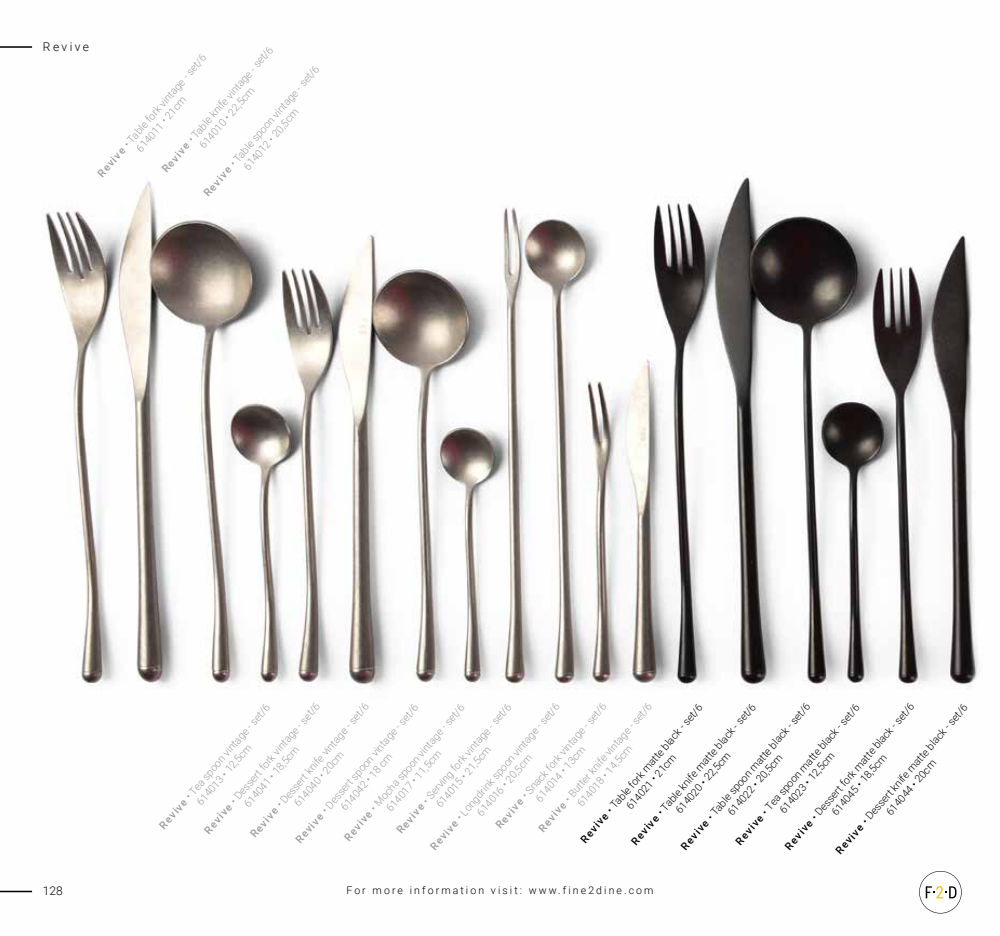
<style>
.page{position:relative;width:1000px;height:936px;background:#fff}
.page>*{position:absolute;margin:0;border:0;box-sizing:border-box;transform-origin:0 0}
.t1{font:300 12px "Roboto";letter-spacing:.2em;color:#000}
.t2{font:300 10.5px/12.6px "Roboto";color:#9d9d9c;text-align:center}
.t3{font:300 10.5px/12.6px "Roboto";letter-spacing:.2em;color:#000;text-align:center}
.s1{font-weight:500}
</style>
<div class="page">
<img style="left:0;top:46px;width:980px;height:868px">
<hr style="left:0;top:890px;width:32px;height:2px;background:#000">
<svg style="left:918px;top:870px;width:43px;height:43px"></svg>
<hr style="left:0;top:46px;width:32px;height:2px;background:#000">
<p class="t1" style="left:43px;top:38px;width:48px">Revive</p>
<p class="t2" style="left:159px;top:166px;width:165px;rotate:-49deg"><span class="s1">Revive</span> • Table knife vintage - set/6</p>
<p class="t2" style="left:94px;top:171px;width:161px;rotate:-49deg"><span class="s1">Revive</span> • Table fork vintage - set/6<br>614011 • 21cm</p>
<p class="t2" style="left:201px;top:190px;width:171px;rotate:-49deg"><span class="s1">Revive</span> • Table spoon vintage - set/6</p>
<p class="t2" style="left:196px;top:142px;width:79px;rotate:-49deg">614010 • 22,5cm</p>
<p class="t2" style="left:240px;top:164px;width:79px;rotate:-49deg">614012 • 20,5cm</p>
<p class="t2" style="left:201px;top:827px;width:171px;rotate:-49deg"><span class="s1">Revive</span> • Dessert fork vintage - set/6<br>614041 • 18,5cm</p>
<p class="t3" style="left:832px;top:848px;width:196px;rotate:-49deg"><span class="s1">Revive</span> • Dessert knife matte black - set/6<br>614044 • 20cm</p>
<p class="t2" style="left:492px;top:822px;width:164px;rotate:-49deg"><span class="s1">Revive</span> • Snack fork vintage - set/6<br>614014 • 13cm</p>
<p class="t3" style="left:781px;top:843px;width:192px;rotate:-49deg"><span class="s1">Revive</span> • Dessert fork matte black - set/6<br>614045 • 18,5cm</p>
<p class="t3" style="left:678px;top:843px;width:192px;rotate:-49deg"><span class="s1">Revive</span> • Table spoon matte black - set/6<br>614022 • 20,5cm</p>
<p class="t2" style="left:535px;top:825px;width:168px;rotate:-49deg"><span class="s1">Revive</span> • Butter knife vintage - set/6<br>614018 • 14,5cm</p>
<p class="t2" style="left:247px;top:831px;width:176px;rotate:-49deg"><span class="s1">Revive</span> • Dessert knife vintage - set/6<br>614040 • 20cm</p>
<p class="t2" style="left:427px;top:844px;width:192px;rotate:-49deg"><span class="s1">Revive</span> • Longdrink spoon vintage - set/6<br>614016 • 20,5cm</p>
<p class="t2" style="left:393px;top:827px;width:170px;rotate:-49deg"><span class="s1">Revive</span> • Serving fork vintage - set/6<br>614015 • 21,5cm</p>
<p class="t3" style="left:628px;top:839px;width:185px;rotate:-49deg"><span class="s1">Revive</span> • Table knife matte black - set/6<br>614020 • 22,5cm</p>
<p class="t2" style="left:156px;top:823px;width:164px;rotate:-49deg"><span class="s1">Revive</span> • Tea spoon vintage - set/6<br>614013 • 12,5cm</p>
<p class="t3" style="left:732px;top:838px;width:184px;rotate:-49deg"><span class="s1">Revive</span> • Tea spoon matte black - set/6<br>614023 • 12,5cm</p>
<p class="t2" style="left:292px;top:837px;width:182px;rotate:-49deg"><span class="s1">Revive</span> • Dessert spoon vintage - set/6<br>614042 • 18 cm</p>
<p class="t3" style="left:577px;top:836px;width:181px;rotate:-49deg"><span class="s1">Revive</span> • Table fork matte black - set/6<br>614021 • 21cm</p>
<p class="t2" style="left:341px;top:834px;width:178px;rotate:-49deg"><span class="s1">Revive</span> • Mocha spoon vintage - set/6<br>614017 • 11,5cm</p>
<p class="t1" style="left:43px;top:882px;width:21px">128</p>
<p class="t3" style="left:346px;top:884px;width:308px">For more information visit: www.fine2dine.com</p>
</div>
